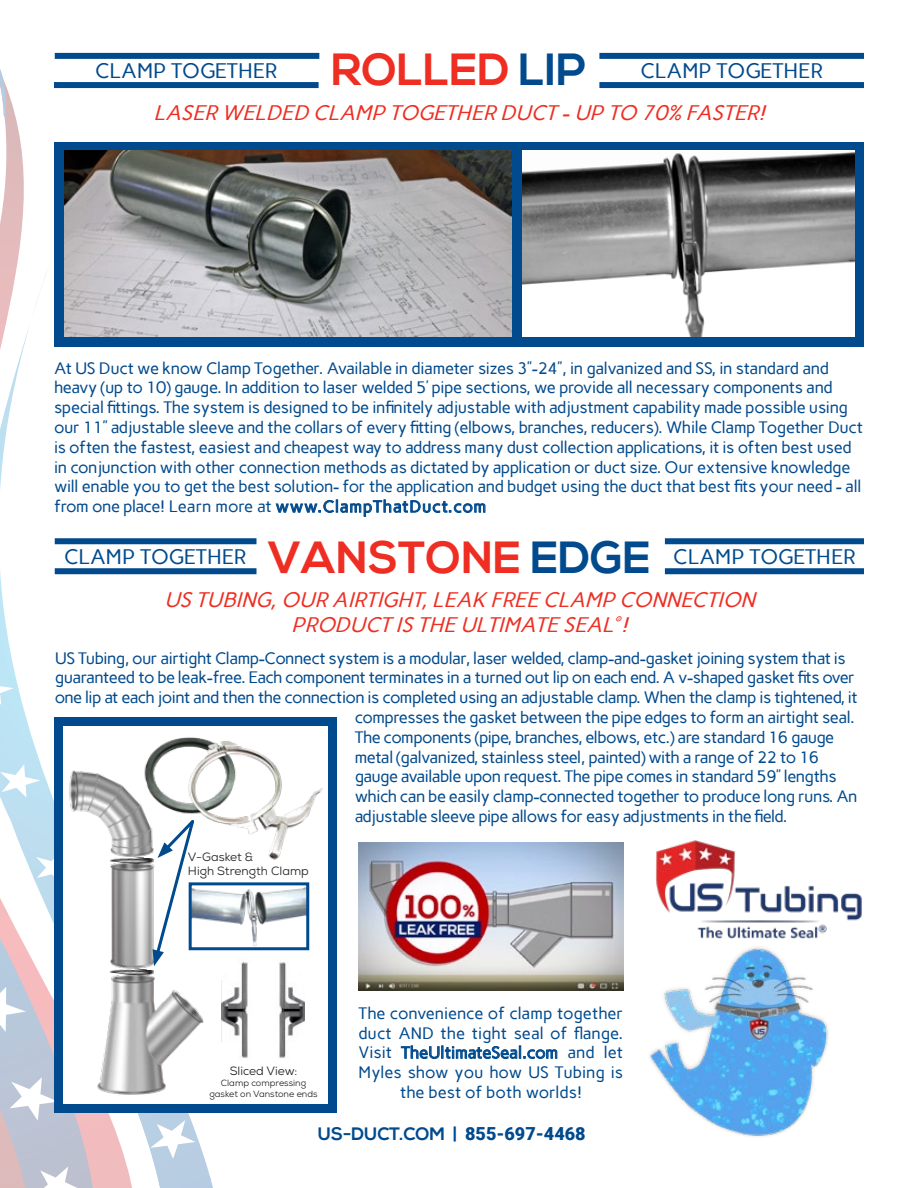
<style>
.page{position:relative;width:918px;height:1188px;background:#fff}
.page>*{position:absolute;margin:0;border:0;box-sizing:border-box;transform-origin:0 0}
.t1{font:700 45px "Nexa";color:#ee2e22}
.t2{font:italic 21px/25.2px "Carme";color:#ee2e22;text-align:center}
.t3{font:21px "Carme";color:#004a8d}
.t4{font:700 18px "Nexa";color:#004a8d}
.t5{font:16.5px/19.8px "Carme";letter-spacing:-.03em;color:#004a8d}
.t6{font:16.5px/19.8px "Carme";letter-spacing:-.005em;color:#004a8d;text-align:center}
.t7{font:12px "Nexa";color:#231f20}
.t8{font:9px/10.8px "Nexa";color:#231f20;text-align:center}
.s1{color:#004a8d}
.s2{font-family:"Roboto";font-weight:900}
</style>
<div class="page">
<svg style="left:166px;top:346px;width:56px;height:842px"></svg>
<svg style="left:166px;top:1120px;width:29px;height:39px"></svg>
<svg style="left:107px;top:52px;width:59px;height:1136px"></svg>
<svg style="left:0;top:52px;width:107px;height:1136px"></svg>
<svg style="left:36px;top:1167px;width:44px;height:21px"></svg>
<svg style="left:10px;top:1077px;width:48px;height:44px"></svg>
<svg style="left:0;top:987px;width:26px;height:45px"></svg>
<div style="left:54px;top:718px;width:283px;height:395px;background:#004a8d"></div>
<div style="left:63px;top:727px;width:265px;height:377px;background:#fff"></div>
<img style="left:222px;top:962px;width:26px;height:96px">
<img style="left:279px;top:962px;width:26px;height:96px">
<div style="left:54px;top:82px;width:265px;height:6px;background:#004a8d"></div>
<div style="left:599px;top:82px;width:265px;height:6px;background:#004a8d"></div>
<div style="left:599px;top:53px;width:265px;height:6px;background:#004a8d"></div>
<div style="left:665px;top:538px;width:199px;height:6px;background:#004a8d"></div>
<div style="left:55px;top:53px;width:264px;height:6px;background:#004a8d"></div>
<div style="left:55px;top:538px;width:201px;height:6px;background:#004a8d"></div>
<div style="left:55px;top:568px;width:201px;height:6px;background:#004a8d"></div>
<div style="left:665px;top:568px;width:199px;height:6px;background:#004a8d"></div>
<div style="left:55px;top:142px;width:809px;height:204px;background:#004a8d"></div>
<svg style="left:275px;top:499px;width:211px;height:18px"></svg>
<img style="left:522px;top:151px;width:333px;height:186px">
<img style="left:65px;top:151px;width:446px;height:186px">
<svg style="left:401px;top:1045px;width:157px;height:14px"></svg>
<img style="left:359px;top:842px;width:264px;height:148px">
<img style="left:649px;top:947px;width:179px;height:190px">
<img style="left:656px;top:840px;width:206px;height:99px">
<img style="left:135px;top:726px;width:18px;height:38px">
<img style="left:153px;top:726px;width:175px;height:134px">
<img style="left:110px;top:866px;width:43px;height:99px">
<img style="left:97px;top:977px;width:107px;height:117px">
<img style="left:110px;top:965px;width:44px;height:13px">
<img style="left:69px;top:764px;width:103px;height:90px">
<img style="left:110px;top:854px;width:43px;height:12px">
<img style="left:197px;top:887px;width:108px;height:59px">
<div style="left:189px;top:882px;width:120px;height:68px;border:3px solid #004a8d"></div>
<svg style="left:153px;top:817px;width:44px;height:149px"></svg>
<p class="t3" style="left:95px;top:58px;width:184px">CLAMP TOGETHER</p>
<p class="t1" style="left:331px;top:43px;width:257px">ROLLED <span class="s1">LIP</span></p>
<p class="t3" style="left:640px;top:58px;width:184px">CLAMP TOGETHER</p>
<p class="t2" style="left:153px;top:101px;width:620px">LASER WELDED CLAMP TOGETHER DUCT-UP TO 70% FASTER!</p>
<p class="t5" style="left:54px;top:358px;width:811px">At US Duct we know Clamp Together. Available in diameter sizes 3”-24”, in galvanized and SS, in standard and heavy (up to 10) gauge. In addition to laser welded 5’ pipe sections, we provide all necessary components and special fittings. The system is designed to be infinitely adjustable with adjustment capability made possible using our 11” adjustable sleeve and the collars of every fitting (elbows, branches, reducers). While Clamp Together Duct is often the fastest, easiest and cheapest way to address many dust collection applications, it is often best used in conjunction with other connection methods as dictated by application or duct size. Our extensive knowledge will enable you to get the best solution- for the application and budget using the duct that best fits your need - all from one place! Learn more at www.ClampThatDuct.com</p>
<p class="t3" style="left:64px;top:544px;width:184px">CLAMP TOGETHER</p>
<p class="t1" style="left:268px;top:531px;width:385px">VANSTONE <span class="s1">EDGE</span></p>
<p class="t3" style="left:673px;top:544px;width:184px">CLAMP TOGETHER</p>
<p class="t2" style="left:164px;top:587px;width:599px">USTUBING,OUR AIRTIGHT,LEAK FREECLAMP CONNECTION<br>PRODUCTISTHEULTIMATESEAL<sup>®</sup>!</p>
<p class="t5" style="left:55px;top:648px;width:792px">US Tubing, our airtight Clamp-Connect system is a modular, laser welded, clamp-and-gasket joining system that is</p>
<p class="t5" style="left:55px;top:668px;width:802px">guaranteed to be leak-free. Each component terminates in a turned out lip on each end. A v-shaped gasket fits over</p>
<p class="t5" style="left:55px;top:688px;width:804px">one lip at each joint and then the connection is completed using an adjustable clamp. When the clamp is tightened, it</p>
<p class="t5" style="left:355px;top:707px;width:502px">compresses the gasket between the pipe edges to form an airtight seal.</p>
<p class="t5" style="left:355px;top:727px;width:481px">The components (pipe, branches, elbows, etc.) are standard 16 gauge</p>
<p class="t5" style="left:355px;top:747px;width:466px">metal (galvanized, stainless steel, painted) with a range of 22 to 16</p>
<p class="t5" style="left:355px;top:767px;width:484px">gauge available upon request. The pipe comes in standard 59” lengths</p>
<p class="t5" style="left:355px;top:787px;width:504px">which can be easily clamp-connected together to produce long runs. An</p>
<p class="t5" style="left:355px;top:806px;width:434px">adjustable sleeve pipe allows for easy adjustments in the field.</p>
<p class="t7" style="left:188px;top:849px;width:67px">V-Gasket &amp;</p>
<p class="t7" style="left:188px;top:863px;width:122px">High Strength Clamp</p>
<p class="t7" style="left:230px;top:1063px;width:69px">Sliced View:</p>
<p class="t8" style="left:209px;top:1077px;width:110px">Clamp compressing gasket on Vanstone ends</p>
<p class="t6" style="left:359px;top:1003px;width:266px">The convenience of clamp together duct AND the tight seal of flange.<br>Visit TheUltimateSeal.com and let<br>Myles show you how US Tubing is the best of both worlds!</p>
<p class="t4" style="left:318px;top:1123px;width:269px">US-DUCT.COM | <span class="s2">855-697-4468</span></p>
</div>
